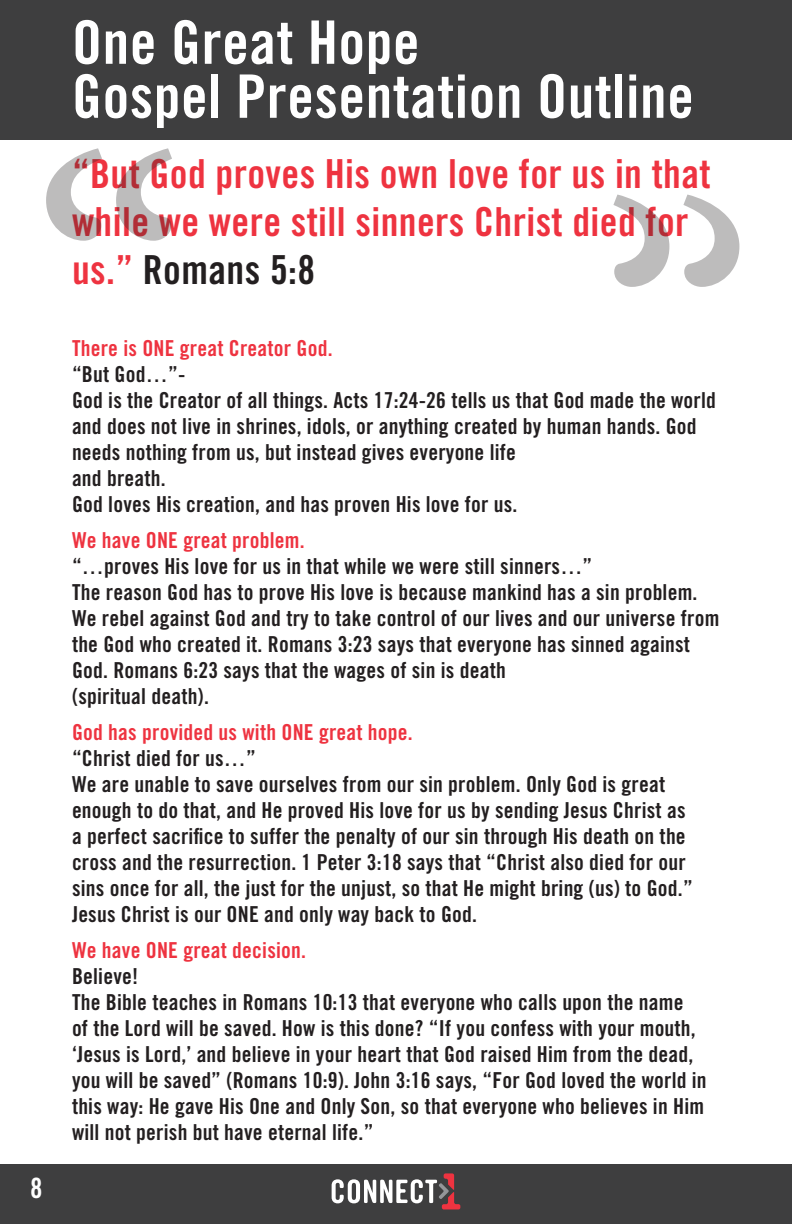
<style>
.page{position:relative;width:792px;height:1224px;background:#fff}
.page>*{position:absolute;margin:0;border:0;box-sizing:border-box;transform-origin:0 0}
.t1{font:60px "Trade Gothic LT Std Bd Cn 20";letter-spacing:.01em;color:#fff}
.t2{font:40px/48px "Trade Gothic LT Std Bd Cn 20";letter-spacing:.01em;color:#ee3340}
.t3{font:28px "Trade Gothic LT Std Bd Cn 20";color:#fff}
.t4{font:22px/26px "Trade Gothic LT Std Bd Cn 20";letter-spacing:.01em;color:#231f20}
.t5{font:22px "Trade Gothic LT Std Bd Cn 20";letter-spacing:.01em;color:#ee3340}
.s1{color:#231f20}
</style>
<div class="page">
<div style="left:0;top:1165px;width:792px;height:59px;background:#3e3e3f"></div>
<svg style="left:332px;top:1173px;width:128px;height:36px"></svg>
<div style="left:0;top:0;width:792px;height:140px;background:#3e3e3f"></div>
<svg style="left:613px;top:195px;width:126px;height:92px"></svg>
<svg style="left:46px;top:148px;width:126px;height:93px"></svg>
<p class="t3" style="left:30px;top:1171px;width:14px">8</p>
<p class="t1" style="left:72px;top:6px;width:349px">One Great Hope</p>
<p class="t1" style="left:72px;top:60px;width:623px">Gospel Presentation Outline</p>
<p class="t2" style="left:72px;top:149px;width:640px">“But God proves His own love for us in that while we were still sinners Christ died for us.” <span class="s1">Romans 5:8</span></p>
<p class="t5" style="left:72px;top:335px;width:262px">There is ONE great Creator God.</p>
<p class="t4" style="left:72px;top:361px;width:115px">“But God…”-</p>
<p class="t4" style="left:72px;top:387px;width:645px">God is the Creator of all things. Acts 17:24-26 tells us that God made the world and does not live in shrines, idols, or anything created by human hands. God needs nothing from us, but instead gives everyone life</p>
<p class="t4" style="left:72px;top:465px;width:95px">and breath.</p>
<p class="t4" style="left:72px;top:491px;width:447px">God loves His creation, and has proven His love for us.</p>
<p class="t5" style="left:72px;top:527px;width:234px">We have ONE great problem.</p>
<p class="t4" style="left:72px;top:553px;width:522px">“…proves His love for us in that while we were still sinners…”</p>
<p class="t4" style="left:72px;top:579px;width:649px">The reason God has to prove His love is because mankind has a sin problem.<br>We rebel against God and try to take control of our lives and our universe from the God who created it. Romans 3:23 says that everyone has sinned against God. Romans 6:23 says that the wages of sin is death</p>
<p class="t4" style="left:72px;top:683px;width:138px">(spiritual death).</p>
<p class="t5" style="left:72px;top:719px;width:342px">God has provided us with ONE great hope.</p>
<p class="t4" style="left:72px;top:745px;width:185px">“Christ died for us…”</p>
<p class="t4" style="left:72px;top:771px;width:622px">We are unable to save ourselves from our sin problem. Only God is great enough to do that, and He proved His love for us by sending Jesus Christ as a perfect sacrifice to suffer the penalty of our sin through His death on the cross and the resurrection. 1 Peter 3:18 says that “Christ also died for our sins once for all, the just for the unjust, so that He might bring (us) to God.” Jesus Christ is our ONE and only way back to God.</p>
<p class="t5" style="left:72px;top:937px;width:236px">We have ONE great decision.</p>
<p class="t4" style="left:72px;top:963px;width:68px">Believe!</p>
<p class="t4" style="left:72px;top:989px;width:636px">The Bible teaches in Romans 10:13 that everyone who calls upon the name<br>of the Lord will be saved. How is this done? “If you confess with your mouth, ‘Jesus is Lord,’ and believe in your heart that God raised Him from the dead, you will be saved” (Romans 10:9). John 3:16 says, “For God loved the world in this way: He gave His One and Only Son, so that everyone who believes in Him will not perish but have eternal life.”</p>
</div>
